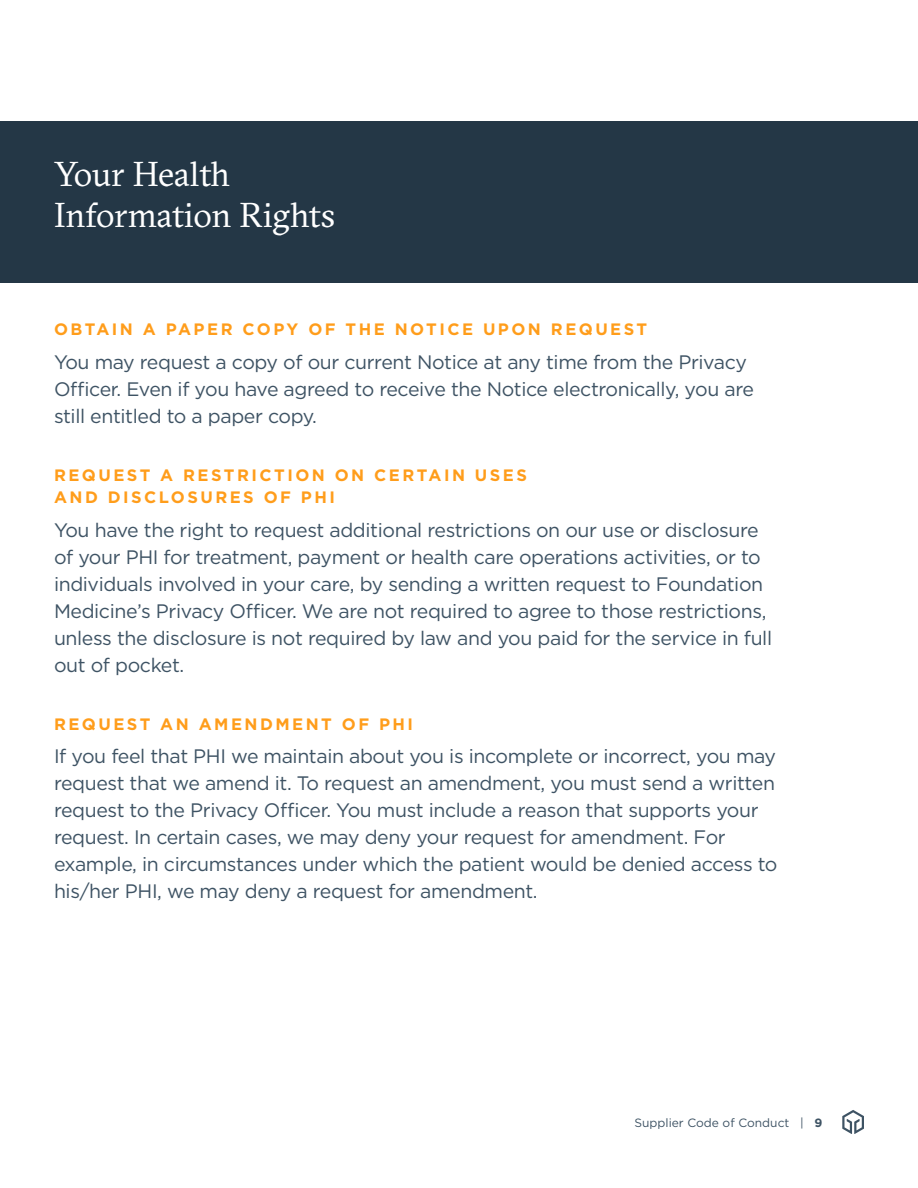
<style>
.page{position:relative;width:918px;height:1188px;background:#fff}
.page>*{position:absolute;margin:0;border:0;box-sizing:border-box;transform-origin:0 0}
.t1{font:34.5px/41.4px "GT Sectra";letter-spacing:-.005em;color:#fff}
.Main_Text_Style{font:19.5px/27px "Gotham";letter-spacing:-.02em;color:#3e5364}
.Main_Text_Style-2{font:700 16.5px/22.5px "Gotham";letter-spacing:.15em;color:#ff9d1b}
.t2{font:12px "Gotham";color:#3e5364}
.s1{font-weight:700}
</style>
<div class="page">
<svg style="left:842px;top:1110px;width:22px;height:24px"></svg>
<div style="left:0;top:122px;width:918px;height:162px;background:#243746"></div>
<p class="t1" style="left:54px;top:153px;width:283px">Your Health<br>Information Rights</p>
<p class="Main_Text_Style-2" style="left:54px;top:318px;width:595px">OBTAIN A PAPER COPY OF THE NOTICE UPON REQUEST</p>
<p class="Main_Text_Style" style="left:54px;top:348px;width:702px">You may request a copy of our current Notice at any time from the Privacy<br>Officer. Even if you have agreed to receive the Notice electronically, you are still entitled to a paper copy.</p>
<p class="Main_Text_Style-2" style="left:54px;top:463px;width:475px">REQUEST A RESTRICTION ON CERTAIN USES<br>AND DISCLOSURES OF PHI</p>
<p class="Main_Text_Style" style="left:54px;top:516px;width:720px">You have the right to request additional restrictions on our use or disclosure of your PHI for treatment, payment or health care operations activities, or to individuals involved in your care, by sending a written request to Foundation Medicine’s Privacy Officer. We are not required to agree to those restrictions, unless the disclosure is not required by law and you paid for the service in full out of pocket.</p>
<p class="Main_Text_Style-2" style="left:54px;top:712px;width:361px">REQUEST AN AMENDMENT OF PHI</p>
<p class="Main_Text_Style" style="left:54px;top:743px;width:725px">If you feel that PHI we maintain about you is incomplete or incorrect, you may request that we amend it. To request an amendment, you must send a written request to the Privacy Officer. You must include a reason that supports your request. In certain cases, we may deny your request for amendment. For example, in circumstances under which the patient would be denied access to his/her PHI, we may deny a request for amendment.</p>
<p class="t2" style="left:635px;top:1115px;width:190px">Supplier Code of Conduct | <span class="s1">9</span></p>
</div>
